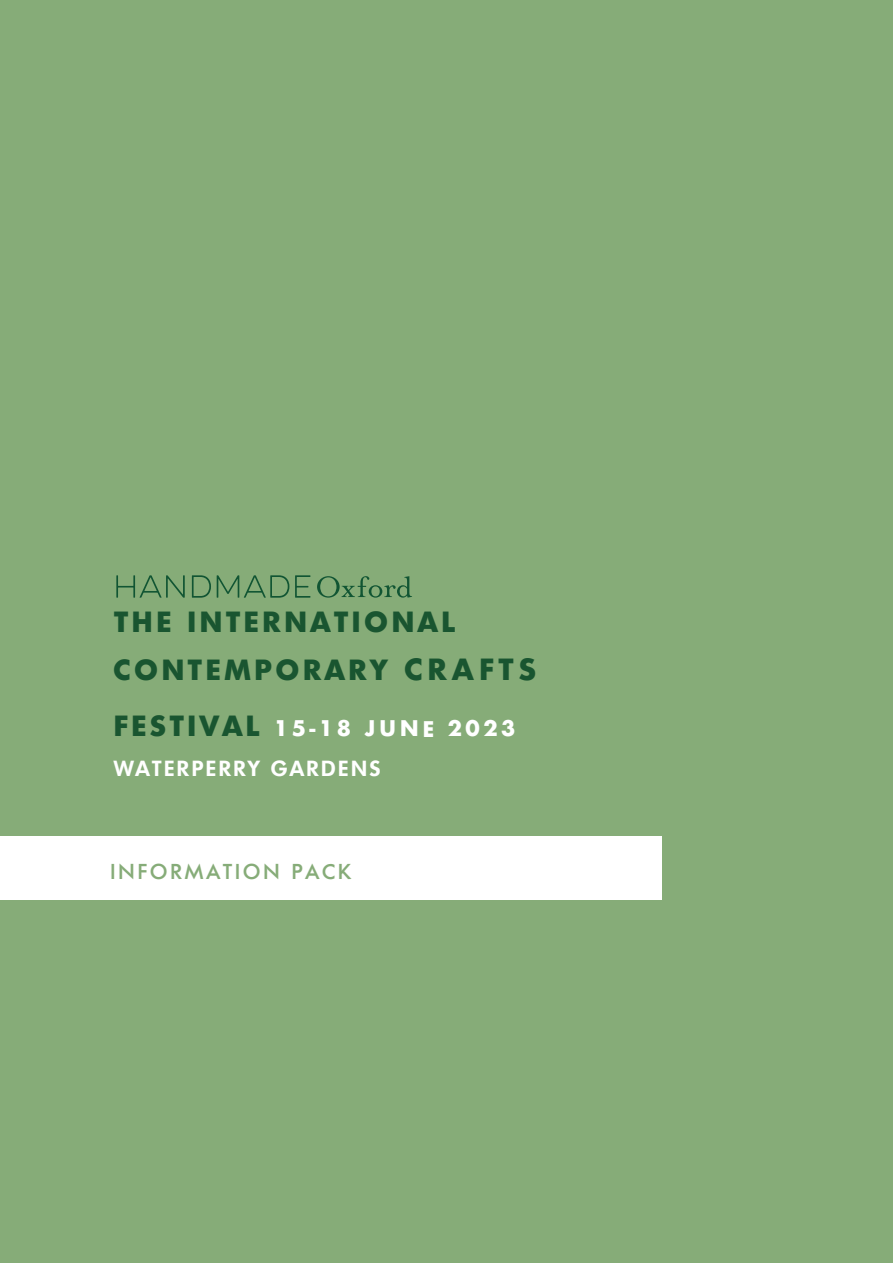
<style>
.page{position:relative;width:893px;height:1263px;background:#86ac78}
.page>*{position:absolute;margin:0;border:0;box-sizing:border-box;transform-origin:0 0}
.t1{font:800 28.35px/47.5px "Limerick";letter-spacing:.15em;color:#195530}
.t2{font:600 21.3px "Limerick";letter-spacing:.12em;color:#fff}
.t3{font:700 21px "Futura";letter-spacing:.165em;color:#fff}
.t4{font:500 21px "Limerick";letter-spacing:.15em;color:#86ac78}
.s1{font-family:"Futura";font-weight:700}
.s2{font-family:"Limerick";font-weight:800;font-size:28.35px;color:#195530}
</style>
<div class="page">
<div style="left:0;top:836px;width:661px;height:64px;background:#fff"></div>
<svg style="left:116px;top:575px;width:69px;height:23px"></svg>
<svg style="left:192px;top:575px;width:19px;height:23px"></svg>
<svg style="left:217px;top:575px;width:72px;height:23px"></svg>
<svg style="left:295px;top:575px;width:15px;height:23px"></svg>
<svg style="left:317px;top:576px;width:95px;height:22px"></svg>
<p class="t1" style="left:114px;top:597px;width:424px">THE INTERNATIONAL<br>CONTEMPORARY <span class="s1">CRAFTS</span></p>
<p class="t3" style="left:114px;top:712px;width:403px"><span class="s2">FESTIVAL</span> 15-18 JUNE 2023</p>
<p class="t2" style="left:114px;top:754px;width:268px">WATERPERRY GARDENS</p>
<p class="t4" style="left:111px;top:858px;width:242px">INFORMATION PACK</p>
</div>
